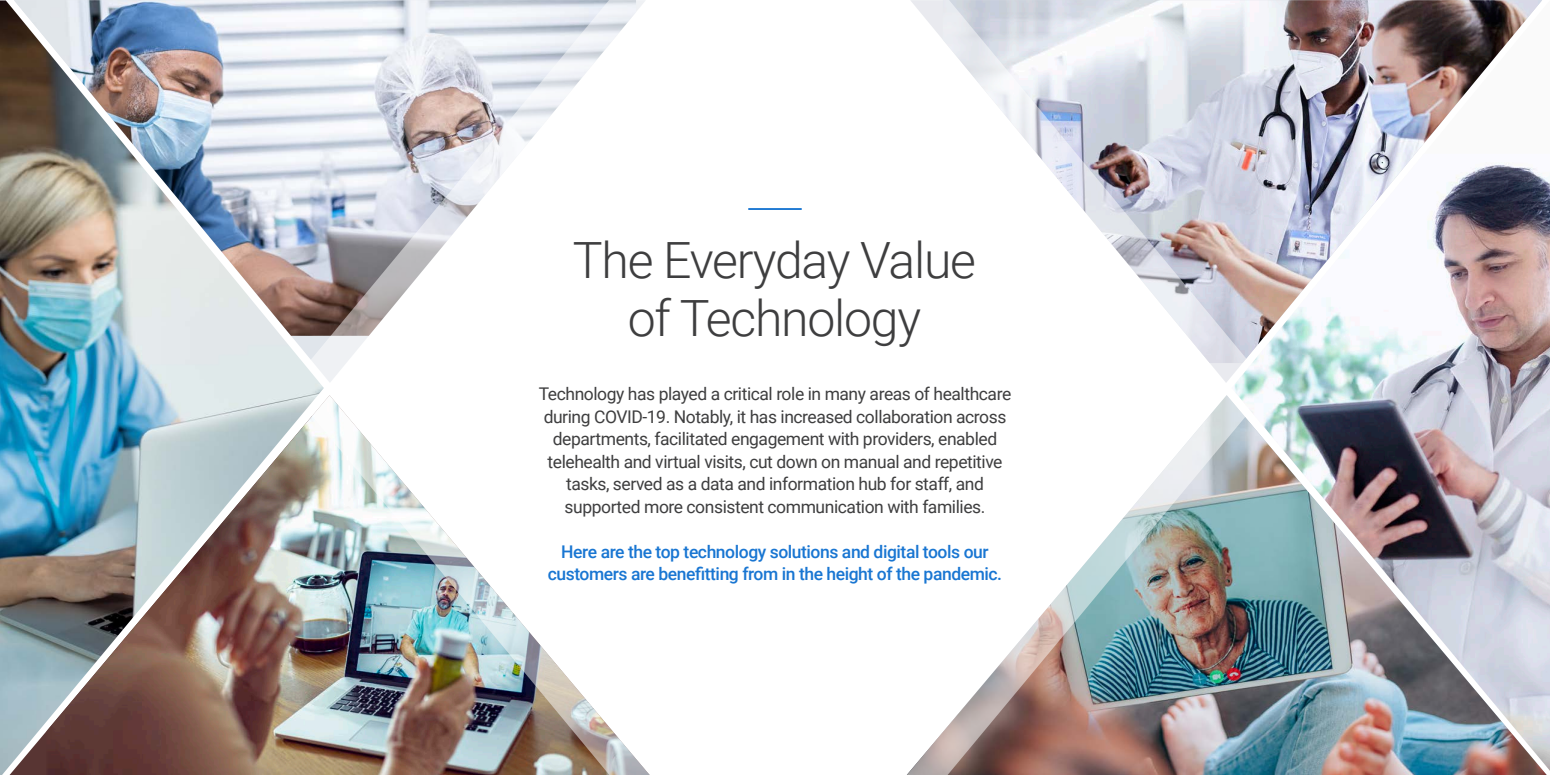
<style>
.page{position:relative;width:1550px;height:775px;background:#fff}
.page>*{position:absolute;margin:0;border:0;box-sizing:border-box;transform-origin:0 0}
.Heading{font:300 50px/57.5px "Roboto";letter-spacing:-.025em;color:#3e3e3f;text-align:center}
.Body_Copy_14pt{font:17.5px/22.5px "Roboto";letter-spacing:-.025em;color:#3e3e3f;text-align:center}
.Body_Copy_14pt-2{font:500 17.5px/22.5px "Roboto";letter-spacing:-.025em;color:#1976d2;text-align:center}
</style>
<div class="page">
<img style="left:1234px;top:176px;width:316px;height:595px">
<hr style="left:748px;top:208px;width:54px;height:2px;background:#1976d2">
<img style="left:1253px;top:363px;width:289px;height:20px">
<img style="left:1253px;top:0;width:289px;height:363px">
<img style="left:1282px;top:395px;width:265px;height:380px">
<img style="left:0;top:0;width:323px;height:775px">
<svg style="left:911px;top:0;width:342px;height:386px"></svg>
<img style="left:907px;top:387px;width:375px;height:388px">
<svg style="left:305px;top:0;width:340px;height:386px"></svg>
<img style="left:277px;top:387px;width:373px;height:388px">
<p class="Heading" style="left:573px;top:230px;width:405px">The Everyday Value of Technology</p>
<p class="Body_Copy_14pt" style="left:539px;top:382px;width:474px">Technology has played a critical role in many areas of healthcare during COVID-19. Notably, it has increased collaboration across departments, facilitated engagement with providers, enabled telehealth and virtual visits, cut down on manual and repetitive tasks, served as a data and information hub for staff, and supported more consistent communication with families.</p>
<p class="Body_Copy_14pt-2" style="left:548px;top:540px;width:456px">Here are the top technology solutions and digital tools our customers are benefitting from in the height of the pandemic.</p>
</div>
